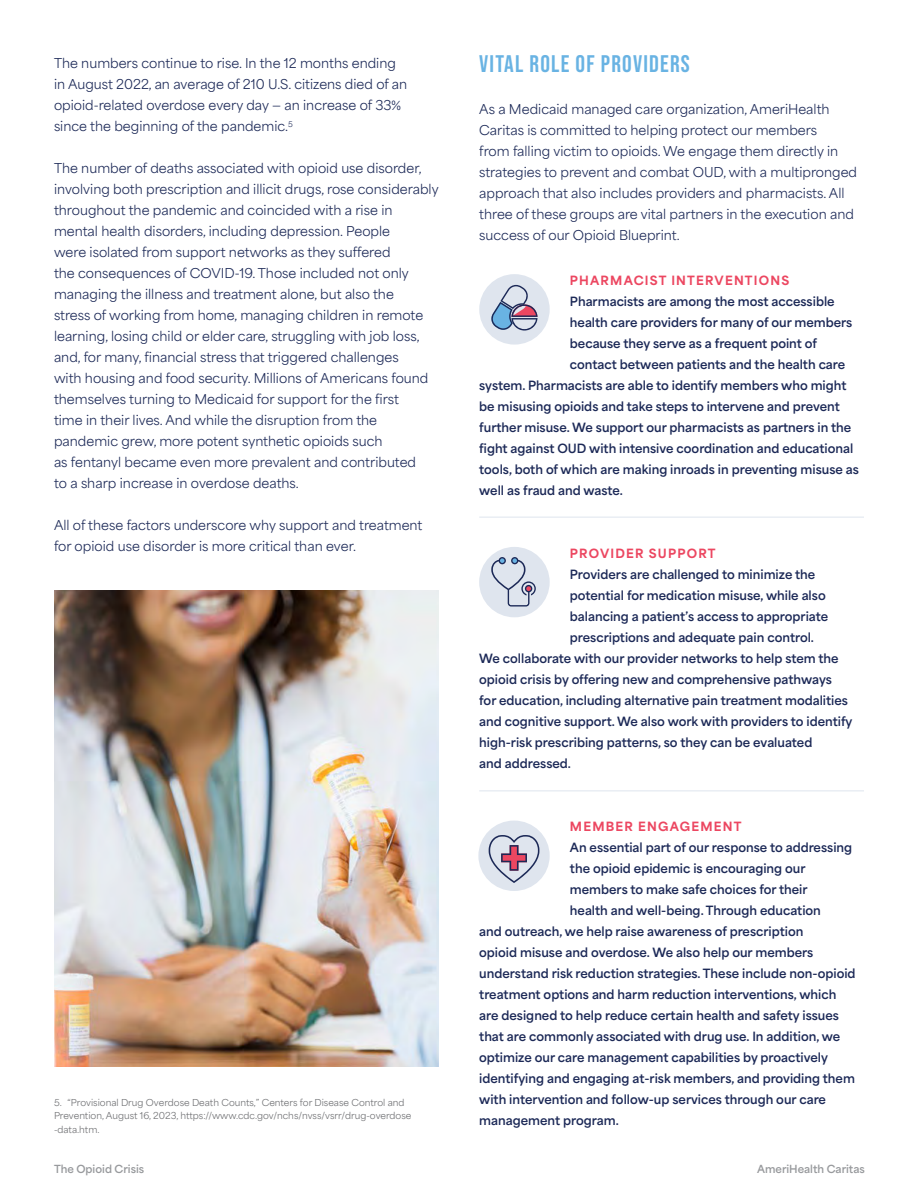
<style>
.page{position:relative;width:918px;height:1188px;background:#fff}
.page>*{position:absolute;margin:0;border:0;box-sizing:border-box;transform-origin:0 0}
.Body_Copy{font:24px "Bebas Neue";letter-spacing:.05em;color:#69b3e3}
.Body_Copy-2{font:12.75px/21px "Area Normal";color:#1c2957}
.Body_Copy-3{font:700 12px "Area Normal";color:#1c2957}
.Body_Copy-4{font:800 12px "Area Normal";letter-spacing:.1em;color:#ec4761}
.t1{font:700 10.5px "Area Normal";color:#989a9d}
.t2{font:9px/13.5px "Area Normal";color:#6d6e71}
</style>
<div class="page">
<hr style="left:479px;top:517px;width:385px;height:1px;background:#dfe5ee">
<hr style="left:479px;top:790px;width:385px;height:1px;background:#dfe5ee">
<div style="left:479px;top:274px;width:71px;height:71px;background:#dfe5ee;border-radius:50%"></div>
<svg style="left:491px;top:285px;width:47px;height:46px"></svg>
<div style="left:478px;top:821px;width:72px;height:70px;background:#dfe5ee;border-radius:50%"></div>
<svg style="left:489px;top:835px;width:50px;height:48px"></svg>
<div style="left:479px;top:547px;width:71px;height:70px;background:#dfe5ee;border-radius:50%"></div>
<svg style="left:491px;top:557px;width:45px;height:50px"></svg>
<img style="left:54px;top:591px;width:385px;height:475px">
<p class="Body_Copy-2" style="left:54px;top:51px;width:355px">The numbers continue to rise. In the 12 months ending in August 2022, an average of 210 U.S. citizens died of an opioid-related overdose every day — an increase of 33% since the beginning of the pandemic.<sup>5</sup></p>
<p class="Body_Copy-2" style="left:54px;top:156px;width:386px">The number of deaths associated with opioid use disorder, involving both prescription and illicit drugs, rose considerably throughout the pandemic and coincided with a rise in mental health disorders, including depression. People<br>were isolated from support networks as they suffered<br>the consequences of COVID-19. Those included not only managing the illness and treatment alone, but also the<br>stress of working from home, managing children in remote learning, losing child or elder care, struggling with job loss, and, for many, financial stress that triggered challenges<br>with housing and food security. Millions of Americans found themselves turning to Medicaid for support for the first<br>time in their lives. And while the disruption from the pandemic grew, more potent synthetic opioids such<br>as fentanyl became even more prevalent and contributed<br>to a sharp increase in overdose deaths.</p>
<p class="Body_Copy-2" style="left:54px;top:513px;width:370px">All of these factors underscore why support and treatment for opioid use disorder is more critical than ever.</p>
<p class="t2" style="left:54px;top:1094px;width:359px">5. “Provisional Drug Overdose Death Counts,” Centers for Disease Control and<br>Prevention, August 16, 2023, https://www.cdc.gov/nchs/nvss/vsrr/drug-overdose -data.htm.</p>
<p class="Body_Copy" style="left:479px;top:50px;width:212px">VITAL ROLE OF PROVIDERS</p>
<p class="Body_Copy-2" style="left:479px;top:97px;width:379px">As a Medicaid managed care organization, AmeriHealth Caritas is committed to helping protect our members<br>from falling victim to opioids. We engage them directly in strategies to prevent and combat OUD, with a multipronged approach that also includes providers and pharmacists. All three of these groups are vital partners in the execution and success of our Opioid Blueprint.</p>
<p class="Body_Copy-4" style="left:570px;top:270px;width:221px">PHARMACIST INTERVENTIONS</p>
<p class="Body_Copy-3" style="left:570px;top:291px;width:266px">Pharmacists are among the most accessible</p>
<p class="Body_Copy-3" style="left:570px;top:312px;width:284px">health care providers for many of our members</p>
<p class="Body_Copy-3" style="left:570px;top:333px;width:249px">because they serve as a frequent point of</p>
<p class="Body_Copy-3" style="left:570px;top:354px;width:277px">contact between patients and the health care</p>
<p class="Body_Copy-3" style="left:479px;top:375px;width:369px">system. Pharmacists are able to identify members who might</p>
<p class="Body_Copy-3" style="left:479px;top:396px;width:362px">be misusing opioids and take steps to intervene and prevent</p>
<p class="Body_Copy-3" style="left:479px;top:417px;width:373px">further misuse. We support our pharmacists as partners in the</p>
<p class="Body_Copy-3" style="left:479px;top:438px;width:376px">fight against OUD with intensive coordination and educational</p>
<p class="Body_Copy-3" style="left:479px;top:459px;width:381px">tools, both of which are making inroads in preventing misuse as</p>
<p class="Body_Copy-3" style="left:479px;top:480px;width:145px">well as fraud and waste.</p>
<p class="Body_Copy-4" style="left:570px;top:543px;width:147px">PROVIDER SUPPORT</p>
<p class="Body_Copy-3" style="left:570px;top:564px;width:247px">Providers are challenged to minimize the</p>
<p class="Body_Copy-3" style="left:570px;top:585px;width:257px">potential for medication misuse, while also</p>
<p class="Body_Copy-3" style="left:570px;top:606px;width:260px">balancing a patient’s access to appropriate</p>
<p class="Body_Copy-3" style="left:570px;top:627px;width:246px">prescriptions and adequate pain control.</p>
<p class="Body_Copy-3" style="left:479px;top:648px;width:361px">We collaborate with our provider networks to help stem the</p>
<p class="Body_Copy-3" style="left:479px;top:669px;width:354px">opioid crisis by offering new and comprehensive pathways</p>
<p class="Body_Copy-3" style="left:479px;top:690px;width:370px">for education, including alternative pain treatment modalities</p>
<p class="Body_Copy-3" style="left:479px;top:711px;width:375px">and cognitive support. We also work with providers to identify</p>
<p class="Body_Copy-3" style="left:479px;top:732px;width:335px">high-risk prescribing patterns, so they can be evaluated</p>
<p class="Body_Copy-3" style="left:479px;top:753px;width:93px">and addressed.</p>
<p class="Body_Copy-4" style="left:570px;top:816px;width:173px">MEMBER ENGAGEMENT</p>
<p class="Body_Copy-3" style="left:570px;top:837px;width:284px">An essential part of our response to addressing</p>
<p class="Body_Copy-3" style="left:570px;top:858px;width:237px">the opioid epidemic is encouraging our</p>
<p class="Body_Copy-3" style="left:570px;top:879px;width:239px">members to make safe choices for their</p>
<p class="Body_Copy-3" style="left:570px;top:900px;width:253px">health and well-being. Through education</p>
<p class="Body_Copy-3" style="left:479px;top:921px;width:326px">and outreach, we help raise awareness of prescription</p>
<p class="Body_Copy-3" style="left:479px;top:942px;width:336px">opioid misuse and overdose. We also help our members</p>
<p class="Body_Copy-3" style="left:479px;top:963px;width:378px">understand risk reduction strategies. These include non-opioid</p>
<p class="Body_Copy-3" style="left:479px;top:984px;width:359px">treatment options and harm reduction interventions, which</p>
<p class="Body_Copy-3" style="left:479px;top:1005px;width:361px">are designed to help reduce certain health and safety issues</p>
<p class="Body_Copy-3" style="left:479px;top:1026px;width:363px">that are commonly associated with drug use. In addition, we</p>
<p class="Body_Copy-3" style="left:479px;top:1047px;width:350px">optimize our care management capabilities by proactively</p>
<p class="Body_Copy-3" style="left:479px;top:1068px;width:377px">identifying and engaging at-risk members, and providing them</p>
<p class="Body_Copy-3" style="left:479px;top:1089px;width:348px">with intervention and follow-up services through our care</p>
<p class="Body_Copy-3" style="left:479px;top:1110px;width:141px">management program.</p>
<p class="t1" style="left:54px;top:1159px;width:92px">The Opioid Crisis</p>
<p class="t1" style="left:757px;top:1159px;width:109px">AmeriHealth Caritas</p>
</div>
